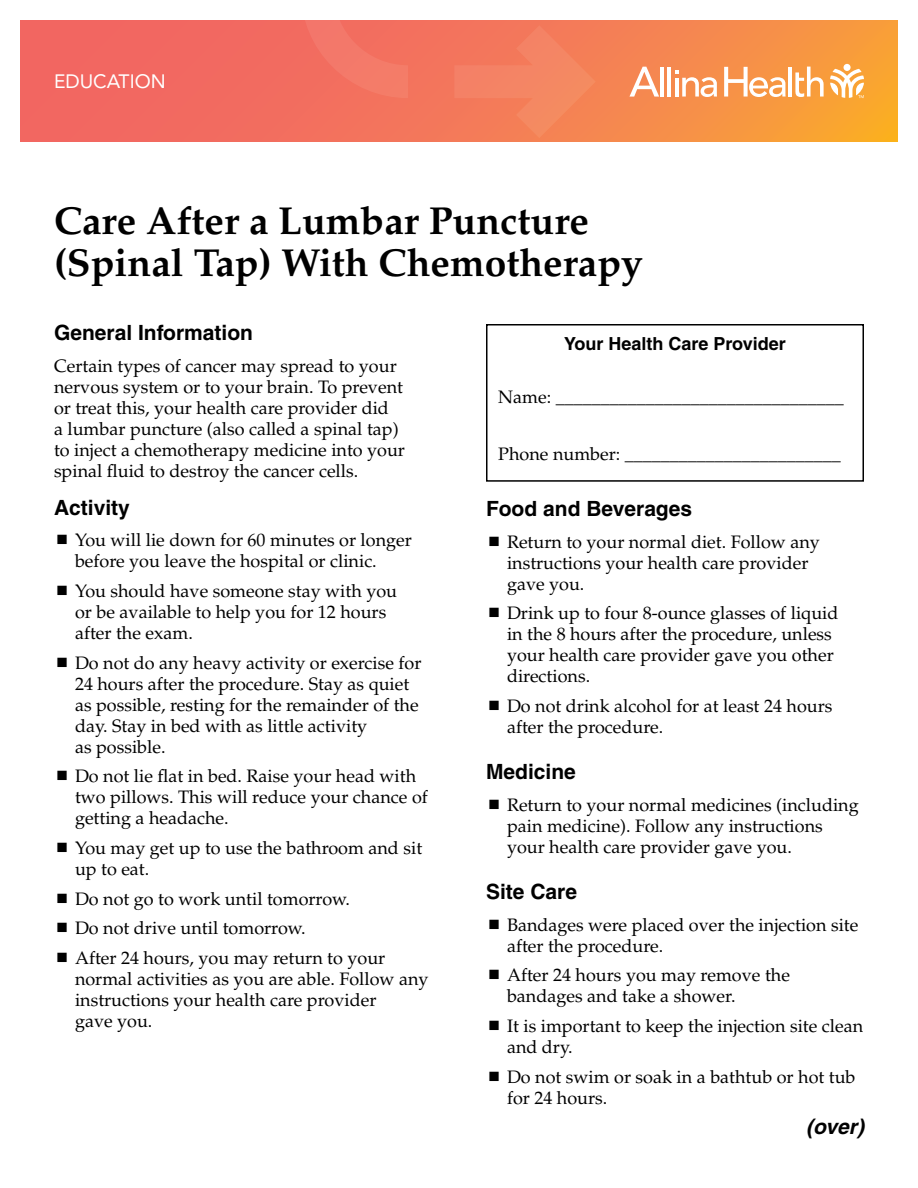
<style>
.page{position:relative;width:918px;height:1188px;background:#fff}
.page>*{position:absolute;margin:0;border:0;box-sizing:border-box;transform-origin:0 0}
.t1{font:700 39px/42px "Palatino";color:#000}
.t2{font:700 21px "Helvetica";color:#000}
.t3{font:italic 700 21px "Helvetica";color:#000}
.t4{font:19.2px "Avenir LT Std";color:#fff}
.t5{font:18px/21px "Palatino";color:#000}
.t6{font:700 18px "Helvetica";color:#000}
</style>
<div class="page">
<div style="left:486px;top:324px;width:378px;height:158px;border:2px solid #000"></div>
<svg style="left:20px;top:20px;width:878px;height:122px"></svg>
<svg style="left:830px;top:69px;width:34px;height:29px"></svg>
<div style="left:844px;top:64px;width:7px;height:7px;background:#fff;border-radius:50%"></div>
<hr style="left:660px;top:67px;width:4px;height:30px;background:#fff">
<hr style="left:667px;top:67px;width:4px;height:30px;background:#fff">
<hr style="left:789px;top:67px;width:3px;height:30px;background:#fff">
<svg style="left:795px;top:67px;width:29px;height:30px"></svg>
<svg style="left:675px;top:71px;width:42px;height:26px"></svg>
<svg style="left:629px;top:67px;width:30px;height:30px"></svg>
<svg style="left:724px;top:67px;width:62px;height:30px"></svg>
<svg style="left:454px;top:25px;width:142px;height:113px"></svg>
<svg style="left:301px;top:20px;width:127px;height:78px"></svg>
<p class="t4" style="left:54px;top:70px;width:113px">EDUCATION</p>
<h1 class="t1" style="left:54px;top:200px;width:590px">Care After a Lumbar Puncture (Spinal Tap) With Chemotherapy</h1>
<p class="t2" style="left:54px;top:320px;width:201px">General Information</p>
<p class="t5" style="left:54px;top:356px;width:353px">Certain types of cancer may spread to your nervous system or to your brain. To prevent or treat this, your health care provider did<br>a lumbar puncture (also called a spinal tap) to inject a chemotherapy medicine into your spinal fluid to destroy the cancer cells.</p>
<p class="t2" style="left:54px;top:494px;width:77px">Activity</p>
<p class="t5" style="left:75px;top:530px;width:338px">You will lie down for 60 minutes or longer before you leave the hospital or clinic.</p>
<p class="t5" style="left:75px;top:581px;width:324px">You should have someone stay with you or be available to help you for 12 hours after the exam.</p>
<p class="t5" style="left:75px;top:652px;width:348px">Do not do any heavy activity or exercise for 24 hours after the procedure. Stay as quiet as possible, resting for the remainder of the day. Stay in bed with as little activity<br>as possible.</p>
<p class="t5" style="left:75px;top:766px;width:354px">Do not lie flat in bed. Raise your head with two pillows. This will reduce your chance of getting a headache.</p>
<p class="t5" style="left:75px;top:838px;width:349px">You may get up to use the bathroom and sit up to eat.</p>
<p class="t5" style="left:75px;top:884px;width:312px;line-height:29.7px">Do not go to work until tomorrow.<br>Do not drive until tomorrow.<br>After 24 hours, you may return to your</p>
<p class="t5" style="left:75px;top:969px;width:355px">normal activities as you are able. Follow any instructions your health care provider<br>gave you.</p>
<p class="t6" style="left:564px;top:333px;width:223px">Your Health Care Provider</p>
<p class="t5" style="left:498px;top:387px;width:347px">Name: ________________________________</p>
<p class="t5" style="left:498px;top:444px;width:344px">Phone number: ________________________</p>
<p class="t2" style="left:486px;top:496px;width:208px">Food and Beverages</p>
<p class="t5" style="left:507px;top:531px;width:314px">Return to your normal diet. Follow any instructions your health care provider gave you.</p>
<p class="t5" style="left:507px;top:603px;width:333px">Drink up to four 8-ounce glasses of liquid in the 8 hours after the procedure, unless your health care provider gave you other directions.</p>
<p class="t5" style="left:507px;top:696px;width:327px">Do not drink alcohol for at least 24 hours after the procedure.</p>
<p class="t2" style="left:486px;top:759px;width:91px">Medicine</p>
<p class="t5" style="left:507px;top:794px;width:353px">Return to your normal medicines (including pain medicine). Follow any instructions your health care provider gave you.</p>
<p class="t2" style="left:486px;top:879px;width:93px">Site Care</p>
<p class="t5" style="left:507px;top:914px;width:353px">Bandages were placed over the injection site after the procedure.</p>
<p class="t5" style="left:507px;top:965px;width:284px">After 24 hours you may remove the bandages and take a shower.</p>
<p class="t5" style="left:507px;top:1016px;width:358px">It is important to keep the injection site clean and dry.</p>
<p class="t5" style="left:507px;top:1066px;width:350px">Do not swim or soak in a bathtub or hot tub for 24 hours.</p>
<p class="t3" style="left:806px;top:1114px;width:59px">(over)</p>
</div>
